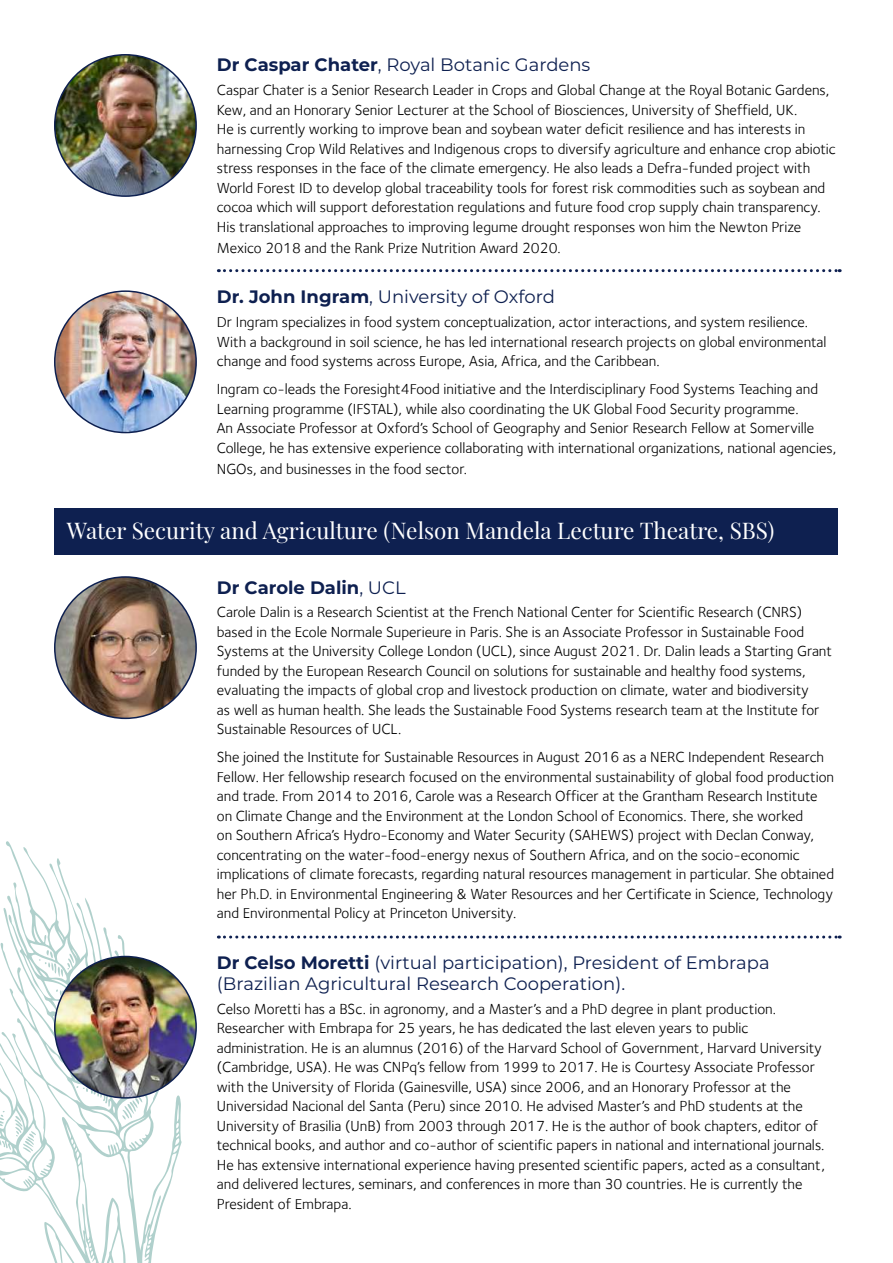
<style>
.page{position:relative;width:893px;height:1263px;background:#fff}
.page>*{position:absolute;margin:0;border:0;box-sizing:border-box;transform-origin:0 0}
.t1{font:22.5px "Playfair Display";color:#fff}
.t2{font:18px/21px "Montserrat";color:#0e2050}
.t3{font:700 18px "Montserrat";color:#0e2050}
.t4{font:15px/19.5px "Foundry Sterling";color:#000}
.s1{font-weight:700}
.s2{font-weight:400}
</style>
<div class="page">
<svg style="left:0;top:841px;width:179px;height:422px"></svg>
<svg style="left:14px;top:841px;width:183px;height:311px"></svg>
<div style="left:54px;top:509px;width:783px;height:46px;background:#0e2050"></div>
<img style="left:55px;top:291px;width:141px;height:142px;border-radius:71px">
<img style="left:55px;top:577px;width:141px;height:141px;border-radius:71px">
<img style="left:55px;top:956px;width:141px;height:142px;border-radius:71px">
<img style="left:55px;top:55px;width:141px;height:141px;border-radius:71px">
<svg style="left:218px;top:269px;width:622px;height:3px"></svg>
<svg style="left:218px;top:935px;width:622px;height:3px"></svg>
<p class="t2" style="left:217px;top:54px;width:375px"><span class="s1">Dr Caspar Chater</span>, Royal Botanic Gardens</p>
<p class="t4" style="left:217px;top:80px;width:620px">Caspar Chater is a Senior Research Leader in Crops and Global Change at the Royal Botanic Gardens, Kew, and an Honorary Senior Lecturer at the School of Biosciences, University of Sheffield, UK.<br>He is currently working to improve bean and soybean water deficit resilience and has interests in harnessing Crop Wild Relatives and Indigenous crops to diversify agriculture and enhance crop abiotic stress responses in the face of the climate emergency. He also leads a Defra-funded project with World Forest ID to develop global traceability tools for forest risk commodities such as soybean and cocoa which will support deforestation regulations and future food crop supply chain transparency.<br>His translational approaches to improving legume drought responses won him the Newton Prize</p>
<p class="t4" style="left:217px;top:238px;width:345px">Mexico 2018 and the Rank Prize Nutrition Award 2020.</p>
<p class="t2" style="left:217px;top:286px;width:340px"><span class="s1">Dr. John Ingram</span>, University of Oxford</p>
<p class="t4" style="left:217px;top:312px;width:611px">Dr Ingram specializes in food system conceptualization, actor interactions, and system resilience.<br>With a background in soil science, he has led international research projects on global environmental change and food systems across Europe, Asia, Africa, and the Caribbean.</p>
<p class="t4" style="left:217px;top:379px;width:621px">Ingram co-leads the Foresight4Food initiative and the Interdisciplinary Food Systems Teaching and Learning programme (IFSTAL), while also coordinating the UK Global Food Security programme.<br>An Associate Professor at Oxford’s School of Geography and Senior Research Fellow at Somerville College, he has extensive experience collaborating with international organizations, national agencies,</p>
<p class="t4" style="left:217px;top:459px;width:252px">NGOs, and businesses in the food sector.</p>
<h1 class="t1" style="left:67px;top:513px;width:709px">Water Security and Agriculture (Nelson Mandela Lecture Theatre, SBS)</h1>
<p class="t3" style="left:217px;top:574px;width:190px">Dr Carole Dalin<span class="s2">, UCL</span></p>
<p class="t4" style="left:217px;top:602px;width:617px">Carole Dalin is a Research Scientist at the French National Center for Scientific Research (CNRS) based in the Ecole Normale Superieure in Paris. She is an Associate Professor in Sustainable Food Systems at the University College London (UCL), since August 2021. Dr. Dalin leads a Starting Grant funded by the European Research Council on solutions for sustainable and healthy food systems, evaluating the impacts of global crop and livestock production on climate, water and biodiversity<br>as well as human health. She leads the Sustainable Food Systems research team at the Institute for Sustainable Resources of UCL.</p>
<p class="t4" style="left:217px;top:747px;width:619px">She joined the Institute for Sustainable Resources in August 2016 as a NERC Independent Research Fellow. Her fellowship research focused on the environmental sustainability of global food production and trade. From 2014 to 2016, Carole was a Research Officer at the Grantham Research Institute on Climate Change and the Environment at the London School of Economics. There, she worked<br>on Southern Africa’s Hydro-Economy and Water Security (SAHEWS) project with Declan Conway, concentrating on the water-food-energy nexus of Southern Africa, and on the socio-economic implications of climate forecasts, regarding natural resources management in particular. She obtained her Ph.D. in Environmental Engineering &amp; Water Resources and her Certificate in Science, Technology and Environmental Policy at Princeton University.</p>
<p class="t2" style="left:217px;top:952px;width:554px"><span class="s1">Dr Celso Moretti</span> (virtual participation), President of Embrapa (Brazilian Agricultural Research Cooperation).</p>
<p class="t4" style="left:217px;top:999px;width:609px">Celso Moretti has a BSc. in agronomy, and a Master’s and a PhD degree in plant production.<br>Researcher with Embrapa for 25 years, he has dedicated the last eleven years to public administration. He is an alumnus (2016) of the Harvard School of Government, Harvard University (Cambridge, USA). He was CNPq’s fellow from 1999 to 2017. He is Courtesy Associate Professor with the University of Florida (Gainesville, USA) since 2006, and an Honorary Professor at the Universidad Nacional del Santa (Peru) since 2010. He advised Master’s and PhD students at the University of Brasilia (UnB) from 2003 through 2017. He is the author of book chapters, editor of technical books, and author and co-author of scientific papers in national and international journals.<br>He has extensive international experience having presented scientific papers, acted as a consultant, and delivered lectures, seminars, and conferences in more than 30 countries. He is currently the President of Embrapa.</p>
</div>
